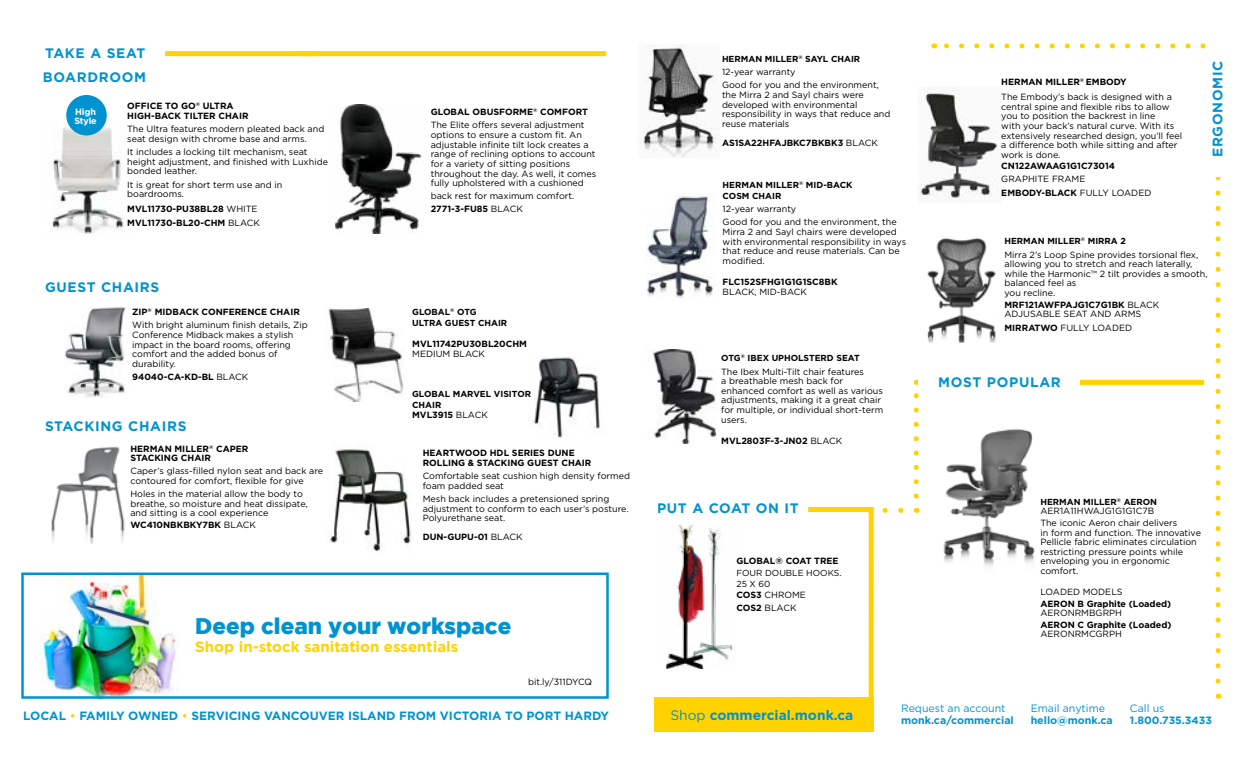
<style>
.page{position:relative;width:1260px;height:765px;background:#fff}
.page>*{position:absolute;margin:0;border:0;box-sizing:border-box;transform-origin:0 0}
.t1{font:900 22.5px "Gotham";color:#0093d0}
.t2{font:700 15px "Gotham";color:#ffd200}
.t3{font:700 13.75px "Gotham";letter-spacing:.05em;color:#0093d0}
.t4{font:700 13.75px "Gotham";color:#0093d0}
.t5{font:700 12px "Gotham";color:#0093d0}
.t6{font:700 10.62px "Gotham";color:#0093d0}
.t7{font:10.62px "Gotham";color:#0093d0}
.t8{font:9px/9.6px "Gotham";color:#000}
.t9{font:700 9px/9.6px "Gotham";color:#000}
.t10{font:700 9px/9px "Gotham";letter-spacing:-.02em;color:#fff}
.t11{font:700 8.75px/11.2px "Gotham";color:#000}
.t12{font:8.75px/11.2px "Gotham";color:#000}
.s1{font-weight:400}
.s2{font-weight:700}
.s3{color:#ffd200}
</style>
<div class="page">
<div style="left:654px;top:698px;width:219px;height:34px;background:#ffd200"></div>
<img style="left:51px;top:447px;width:74px;height:96px">
<img style="left:328px;top:308px;width:76px;height:94px">
<img style="left:529px;top:357px;width:71px;height:81px">
<div style="left:45px;top:51px;width:272px;height:5px;background:#ffd200"></div>
<div style="left:301px;top:51px;width:305px;height:5px;background:#ffd200"></div>
<div style="left:25px;top:43px;width:140px;height:21px;background:#fff"></div>
<svg style="left:944px;top:43px;width:259px;height:5px"></svg>
<svg style="left:1216px;top:177px;width:5px;height:504px"></svg>
<img style="left:920px;top:88px;width:78px;height:113px">
<img style="left:640px;top:45px;width:77px;height:112px">
<img style="left:647px;top:196px;width:66px;height:102px">
<img style="left:328px;top:446px;width:83px;height:106px">
<img style="left:64px;top:307px;width:62px;height:91px">
<img style="left:653px;top:349px;width:64px;height:95px">
<img style="left:943px;top:429px;width:92px;height:137px">
<img style="left:52px;top:125px;width:72px;height:109px">
<img style="left:334px;top:104px;width:88px;height:130px">
<div style="left:66px;top:95px;width:41px;height:40px;background:#0093d0;border-radius:50%"></div>
<img style="left:665px;top:525px;width:68px;height:144px">
<img style="left:42px;top:575px;width:137px;height:126px">
<div style="left:21px;top:572px;width:588px;height:127px;border:2px solid #0093d0"></div>
<img style="left:927px;top:237px;width:69px;height:106px">
<svg style="left:885px;top:508px;width:19px;height:5px"></svg>
<svg style="left:803px;top:507px;width:71px;height:225px"></svg>
<svg style="left:914px;top:380px;width:5px;height:116px"></svg>
<div style="left:939px;top:380px;width:265px;height:5px;background:#ffd200"></div>
<div style="left:918px;top:372px;width:162px;height:20px;background:#fff"></div>
<h3 class="t3" style="left:45px;top:45px;width:102px">TAKE A SEAT</h3>
<h3 class="t3" style="left:43px;top:69px;width:105px">BOARDROOM</h3>
<p class="t10" style="left:74px;top:107px;width:24px">High<br>Style</p>
<p class="t9" style="left:127px;top:101px;width:123px">OFFICE TO GO<sup>®</sup> ULTRA<br>HIGH-BACK TILTER CHAIR</p>
<p class="t8" style="left:127px;top:124px;width:199px">The Ultra features modern pleated back and seat design with chrome base and arms.</p>
<p class="t8" style="left:127px;top:147px;width:202px">It includes a locking tilt mechanism, seat height adjustment, and finished with Luxhide bonded leather.</p>
<p class="t8" style="left:127px;top:179px;width:157px">It is great for short term use and in boardrooms.</p>
<p class="t9" style="left:127px;top:201px;width:134px;line-height:14.2px">MVL11730-PU38BL28 <span class="s1">WHITE<br></span>MVL11730-BL20-CHM <span class="s1">BLACK</span></p>
<h3 class="t3" style="left:45px;top:279px;width:116px">GUEST CHAIRS</h3>
<p class="t8" style="left:132px;top:305px;width:177px;line-height:13.2px"><span class="s2">ZIP</span><sup>®</sup> <span class="s2">MIDBACK CONFERENCE CHAIR<br></span>With bright aluminum finish details, Zip</p>
<p class="t8" style="left:132px;top:330px;width:163px">Conference Midback makes a stylish impact in the board rooms, offering comfort and the added bonus of durability.</p>
<p class="t9" style="left:132px;top:372px;width:118px">94040-CA-KD-BL <span class="s1">BLACK</span></p>
<h3 class="t3" style="left:45px;top:418px;width:143px">STACKING CHAIRS</h3>
<p class="t9" style="left:130px;top:443px;width:119px">HERMAN MILLER<sup>®</sup> CAPER<br>STACKING CHAIR</p>
<p class="t8" style="left:130px;top:466px;width:194px">Caper’s glass-filled nylon seat and back are contoured for comfort, flexible for give</p>
<p class="t8" style="left:130px;top:489px;width:179px">Holes in the material allow the body to breathe, so moisture and heat dissipate, and sitting is a cool experience</p>
<p class="t9" style="left:130px;top:520px;width:127px">WC410NBKBKY7BK <span class="s1">BLACK</span></p>
<p class="t8" style="left:431px;top:105px;width:159px;line-height:13.2px"><span class="s2">GLOBAL OBUSFORME</span><sup>®</sup> <span class="s2">COMFORT<br></span>The Elite offers several adjustment</p>
<p class="t8" style="left:431px;top:130px;width:167px">options to ensure a custom fit. An adjustable infinite tilt lock creates a range of reclining options to account for a variety of sitting positions throughout the day. As well, it comes fully upholstered with a cushioned</p>
<p class="t8" style="left:431px;top:189px;width:145px;line-height:13.2px">back rest for maximum comfort.<br><span class="s2">2771-3-FU85</span> BLACK</p>
<p class="t11" style="left:412px;top:306px;width:97px">GLOBAL<sup>®</sup> OTG<br>ULTRA GUEST CHAIR</p>
<p class="t9" style="left:412px;top:339px;width:116px">MVL11742PU30BL20CHM</p>
<p class="t8" style="left:412px;top:349px;width:74px">MEDIUM BLACK</p>
<p class="t11" style="left:412px;top:388px;width:120px">GLOBAL MARVEL VISITOR<br>CHAIR</p>
<p class="t9" style="left:412px;top:410px;width:77px">MVL3915 <span class="s1">BLACK</span></p>
<p class="t9" style="left:423px;top:448px;width:170px">HEARTWOOD HDL SERIES DUNE<br>ROLLING &amp; STACKING GUEST CHAIR</p>
<p class="t8" style="left:423px;top:471px;width:209px">Comfortable seat cushion high density formed foam padded seat</p>
<p class="t8" style="left:423px;top:494px;width:207px">Mesh back includes a pretensioned spring adjustment to conform to each user’s posture.<br>Polyurethane seat.</p>
<p class="t9" style="left:423px;top:532px;width:101px">DUN-GUPU-01 <span class="s1">BLACK</span></p>
<h1 class="t1" style="left:195px;top:613px;width:317px">Deep clean your workspace</h1>
<h2 class="t2" style="left:195px;top:638px;width:265px">Shop in-stock sanitation essentials</h2>
<p class="t8" style="left:528px;top:677px;width:66px">bit.ly/311DYCQ</p>
<p class="t11" style="left:722px;top:53px;width:140px">HERMAN MILLER<sup>®</sup> SAYL CHAIR</p>
<p class="t8" style="left:722px;top:65px;width:158px;line-height:13.2px">12-year warranty<br>Good for you and the environment,</p>
<p class="t8" style="left:722px;top:90px;width:170px">the Mirra 2 and Sayl chairs were developed with environmental responsibility in ways that reduce and reuse materials</p>
<p class="t9" style="left:722px;top:138px;width:157px">AS1SA22HFAJBKC7BKBK3 <span class="s1">BLACK</span></p>
<p class="t11" style="left:723px;top:179px;width:131px">HERMAN MILLER<sup>®</sup> MID-BACK<br>COSM CHAIR</p>
<p class="t8" style="left:723px;top:202px;width:176px;line-height:13.2px">12-year warranty<br>Good for you and the environment, the</p>
<p class="t8" style="left:723px;top:227px;width:185px">Mirra 2 and Sayl chairs were developed with environmental responsibility in ways that reduce and reuse materials. Can be modified.</p>
<p class="t9" style="left:723px;top:277px;width:116px">FLC152SFHG1G1G1SC8BK</p>
<p class="t8" style="left:723px;top:286px;width:86px">BLACK, MID-BACK</p>
<p class="t11" style="left:721px;top:352px;width:140px">OTG<sup>®</sup> IBEX UPHOLSTERD SEAT</p>
<p class="t8" style="left:721px;top:366px;width:164px">The Ibex Multi-Tilt chair features<br>a breathable mesh back for enhanced comfort as well as various adjustments, making it a great chair for multiple, or individual short-term users.</p>
<p class="t9" style="left:721px;top:436px;width:123px">MVL2803F-3-JN02 <span class="s1">BLACK</span></p>
<h3 class="t3" style="left:657px;top:500px;width:143px">PUT A COAT ON IT</h3>
<p class="t9" style="left:736px;top:556px;width:104px">GLOBAL® COAT TREE</p>
<p class="t12" style="left:736px;top:567px;width:107px">FOUR DOUBLE HOOKS.<br>25 X 60</p>
<p class="t9" style="left:736px;top:589px;width:71px;line-height:12.2px">COS3 <span class="s1">CHROME<br></span>COS2 <span class="s1">BLACK</span></p>
<p class="t8" style="left:1001px;top:74px;width:172px;line-height:15.2px"><span class="s2">HERMAN MILLER</span><sup>®</sup> <span class="s2">EMBODY<br></span>The Embody’s back is designed with a</p>
<p class="t8" style="left:1001px;top:102px;width:182px">central spine and flexible ribs to allow you to position the backrest in line<br>with your back’s natural curve. With its extensively researched design, you’ll feel a difference both while sitting and after work is done.</p>
<p class="t9" style="left:1001px;top:161px;width:115px">CN122AWAAG1G1C73014</p>
<p class="t8" style="left:1001px;top:171px;width:152px;line-height:14.2px">GRAPHITE FRAME<br><span class="s2">EMBODY-BLACK</span> FULLY LOADED</p>
<h3 class="t3" style="left:1210px;top:157px;width:98px;rotate:-90deg">ERGONOMIC</h3>
<p class="t11" style="left:1004px;top:235px;width:123px">HERMAN MILLER<sup>®</sup> MIRRA 2</p>
<p class="t8" style="left:1004px;top:249px;width:205px">Mirra 2’s Loop Spine provides torsional flex, allowing you to stretch and reach laterally, while the Harmonic™ 2 tilt provides a smooth, balanced feel as<br>you recline.</p>
<p class="t8" style="left:1004px;top:299px;width:156px"><span class="s2">MRF121AWFPAJG1C7G1BK</span> BLACK<br>ADJUSABLE SEAT AND ARMS</p>
<p class="t8" style="left:1004px;top:323px;width:129px"><span class="s2">MIRRATWO</span> FULLY LOADED</p>
<h3 class="t3" style="left:938px;top:374px;width:124px">MOST POPULAR</h3>
<p class="t11" style="left:1040px;top:496px;width:118px">HERMAN MILLER<sup>®</sup> AERON</p>
<p class="t8" style="left:1040px;top:505px;width:139px;line-height:11.4px">AER1A11HWAJG1G1G1C7B<br>The iconic Aeron chair delivers</p>
<p class="t8" style="left:1040px;top:527px;width:162px">in form and function. The innovative<br>Pellicle fabric eliminates circulation restricting pressure points while enveloping you in ergonomic comfort.</p>
<p class="t8" style="left:1040px;top:587px;width:84px">LOADED MODELS</p>
<p class="t9" style="left:1040px;top:598px;width:132px">AERON B Graphite (Loaded)</p>
<p class="t8" style="left:1040px;top:608px;width:83px">AERONRMBGRPH</p>
<p class="t9" style="left:1040px;top:619px;width:133px">AERON C Graphite (Loaded)</p>
<p class="t8" style="left:1040px;top:629px;width:83px">AERONRMCGRPH</p>
<h3 class="t5" style="left:23px;top:709px;width:587px">LOCAL <span class="s3">•</span> FAMILY OWNED <span class="s3">•</span> SERVICING VANCOUVER ISLAND FROM VICTORIA TO PORT HARDY</h3>
<h3 class="t4" style="left:670px;top:707px;width:185px"><span class="s1">Shop</span> commercial.monk.ca</h3>
<p class="t7" style="left:901px;top:702px;width:106px">Request an account</p>
<p class="t6" style="left:901px;top:714px;width:114px">monk.ca/commercial</p>
<p class="t7" style="left:1031px;top:702px;width:76px">Email anytime</p>
<p class="t6" style="left:1031px;top:714px;width:84px">hello@monk.ca</p>
<p class="t7" style="left:1130px;top:702px;width:36px">Call us</p>
<p class="t6" style="left:1130px;top:714px;width:84px">1.800.735.3433</p>
</div>
